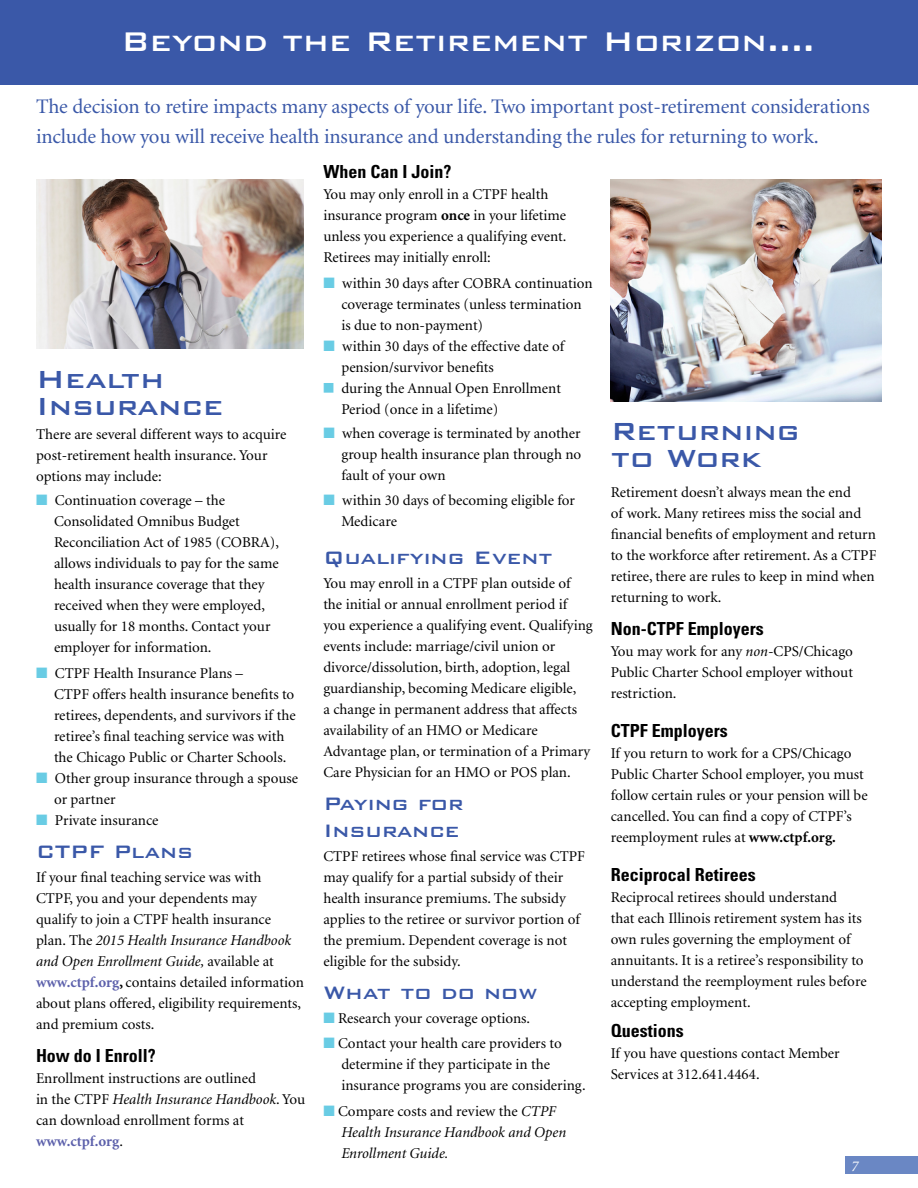
<style>
.page{position:relative;width:918px;height:1188px;background:#fff}
.page>*{position:absolute;margin:0;border:0;box-sizing:border-box;transform-origin:0 0}
.t1{font:500 36px "Bank Gothic BT";color:#fff}
.t2{font:500 33px/27px "Bank Gothic BT";color:#3a58a8}
.t3{font:500 24px/27px "Bank Gothic BT";color:#3a58a8}
.t4{font:20.7px/30px "Minion";letter-spacing:-.01em;color:#3a58a8}
.t5{font:700 condensed 18px "Univers LT Std";color:#000}
.t6{font:15px/21px "Minion";color:#000}
.t7{font:italic 15px/21px "Minion";color:#000}
.t8{font:italic 15px "Minion";color:#fff}
.s1{color:#69cce4}
.s2{font-style:italic}
.s3{font-weight:700;color:#5c60ab}
.s4{font-weight:700}
.s5{font-style:normal}
</style>
<div class="page">
<div style="left:0;top:0;width:918px;height:85px;background:#3a58a8"></div>
<img style="left:36px;top:180px;width:267px;height:168px">
<img style="left:611px;top:180px;width:271px;height:221px">
<div style="left:845px;top:1156px;width:73px;height:18px;background:#6a87c4"></div>
<h1 class="t1" style="left:121px;top:23px;width:695px">Beyond the Retirement Horizon....</h1>
<h3 class="t4" style="left:36px;top:92px;width:835px">The decision to retire impacts many aspects of your life. Two important post-retirement considerations include how you will receive health insurance and understanding the rules for returning to work.</h3>
<h2 class="t2" style="left:36px;top:365px;width:189px">Health<br>Insurance</h2>
<p class="t6" style="left:36px;top:424px;width:252px">There are several different ways to acquire post-retirement health insurance. Your options may include:</p>
<p class="t6" style="left:54px;top:490px;width:226px;text-indent:-18px"><span class="s1">■</span> Continuation coverage – the Consolidated Omnibus Budget Reconciliation Act of 1985 (COBRA), allows individuals to pay for the same health insurance coverage that they received when they were employed, usually for 18 months. Contact your employer for information.</p>
<p class="t6" style="left:54px;top:663px;width:243px;text-indent:-18px"><span class="s1">■</span> CTPF Health Insurance Plans –<br>CTPF offers health insurance benefits to retirees, dependents, and survivors if the retiree’s final teaching service was with the Chicago Public or Charter Schools.</p>
<p class="t6" style="left:54px;top:768px;width:246px;text-indent:-18px"><span class="s1">■</span> Other group insurance through a spouse or partner</p>
<p class="t6" style="left:36px;top:810px;width:124px"><span class="s1">■</span> Private insurance</p>
<h3 class="t3" style="left:36px;top:837px;width:159px">CTPF Plans</h3>
<p class="t6" style="left:36px;top:867px;width:269px">If your final teaching service was with<br>CTPF, you and your dependents may<br>qualify to join a CTPF health insurance plan. The <span class="s2">2015 Health Insurance Handbook and Open Enrollment Guide,</span> available at <span class="s3">www.ctpf.org</span><span class="s4">,</span> contains detailed information about plans offered, eligibility requirements, and premium costs.</p>
<p class="t5" style="left:36px;top:1044px;width:121px">How do I Enroll?</p>
<p class="t6" style="left:36px;top:1068px;width:271px">Enrollment instructions are outlined<br>in the CTPF <span class="s2">Health Insurance Handbook</span>. You can download enrollment forms at <span class="s3">www.ctpf.org</span>.</p>
<p class="t5" style="left:323px;top:161px;width:129px">When Can I Join?</p>
<p class="t6" style="left:323px;top:184px;width:245px">You may only enroll in a CTPF health insurance program <span class="s4">once</span> in your lifetime unless you experience a qualifying event.<br>Retirees may initially enroll:</p>
<p class="t6" style="left:341px;top:273px;width:253px;text-indent:-18px"><span class="s1">■</span> within 30 days after COBRA continuation coverage terminates (unless termination is due to non-payment)</p>
<p class="t6" style="left:341px;top:336px;width:224px;text-indent:-18px"><span class="s1">■</span> within 30 days of the effective date of pension/survivor benefits</p>
<p class="t6" style="left:341px;top:378px;width:221px;text-indent:-18px"><span class="s1">■</span> during the Annual Open Enrollment<br>Period (once in a lifetime)</p>
<p class="t6" style="left:341px;top:423px;width:242px;text-align:justify;text-indent:-18px"><span class="s1">■</span> when coverage is terminated by another group health insurance plan through no fault of your own</p>
<p class="t6" style="left:341px;top:490px;width:235px;text-indent:-18px"><span class="s1">■</span> within 30 days of becoming eligible for<br>Medicare</p>
<h3 class="t3" style="left:323px;top:543px;width:231px">Qualifying Event</h3>
<p class="t6" style="left:323px;top:573px;width:271px">You may enroll in a CTPF plan outside of the initial or annual enrollment period if you experience a qualifying event. Qualifying events include: marriage/civil union or divorce/dissolution, birth, adoption, legal guardianship, becoming Medicare eligible,<br>a change in permanent address that affects availability of an HMO or Medicare Advantage plan, or termination of a Primary Care Physician for an HMO or POS plan.</p>
<h3 class="t3" style="left:323px;top:789px;width:142px">Paying for<br>Insurance</h3>
<p class="t6" style="left:323px;top:846px;width:263px">CTPF retirees whose final service was CTPF may qualify for a partial subsidy of their health insurance premiums. The subsidy applies to the retiree or survivor portion of the premium. Dependent coverage is not eligible for the subsidy.</p>
<h3 class="t3" style="left:323px;top:978px;width:215px">What to do now</h3>
<p class="t6" style="left:323px;top:1008px;width:208px"><span class="s1">■</span> Research your coverage options.</p>
<p class="t6" style="left:341px;top:1033px;width:246px;text-indent:-18px"><span class="s1">■</span> Contact your health care providers to determine if they participate in the insurance programs you are considering.</p>
<p class="t7" style="left:341px;top:1101px;width:226px;text-indent:-18px"><span class="s1">■</span> <span class="s5">Compare costs and review the</span> CTPF<br>Health Insurance Handbook and Open<br>Enrollment Guide.</p>
<h2 class="t2" style="left:611px;top:417px;width:190px">Returning to Work</h2>
<p class="t6" style="left:611px;top:482px;width:267px">Retirement doesn’t always mean the end<br>of work. Many retirees miss the social and financial benefits of employment and return to the workforce after retirement. As a CTPF retiree, there are rules to keep in mind when returning to work.</p>
<p class="t5" style="left:611px;top:618px;width:154px">Non-CTPF Employers</p>
<p class="t6" style="left:611px;top:641px;width:244px;text-align:justify">You may work for any <span class="s2">non-</span>CPS/Chicago Public Charter School employer without restriction.</p>
<p class="t5" style="left:611px;top:720px;width:118px">CTPF Employers</p>
<p class="t6" style="left:611px;top:743px;width:258px">If you return to work for a CPS/Chicago Public Charter School employer, you must follow certain rules or your pension will be cancelled. You can find a copy of CTPF’s reemployment rules at <span class="s4">www.ctpf.org.</span></p>
<p class="t5" style="left:611px;top:864px;width:147px">Reciprocal Retirees</p>
<p class="t6" style="left:611px;top:887px;width:257px">Reciprocal retirees should understand<br>that each Illinois retirement system has its own rules governing the employment of annuitants. It is a retiree’s responsibility to understand the reemployment rules before accepting employment.</p>
<p class="t5" style="left:611px;top:1020px;width:74px">Questions</p>
<p class="t6" style="left:611px;top:1043px;width:231px">If you have questions contact Member<br>Services at 312.641.4464.</p>
<p class="t8" style="left:851px;top:1159px;width:9px">7</p>
</div>
